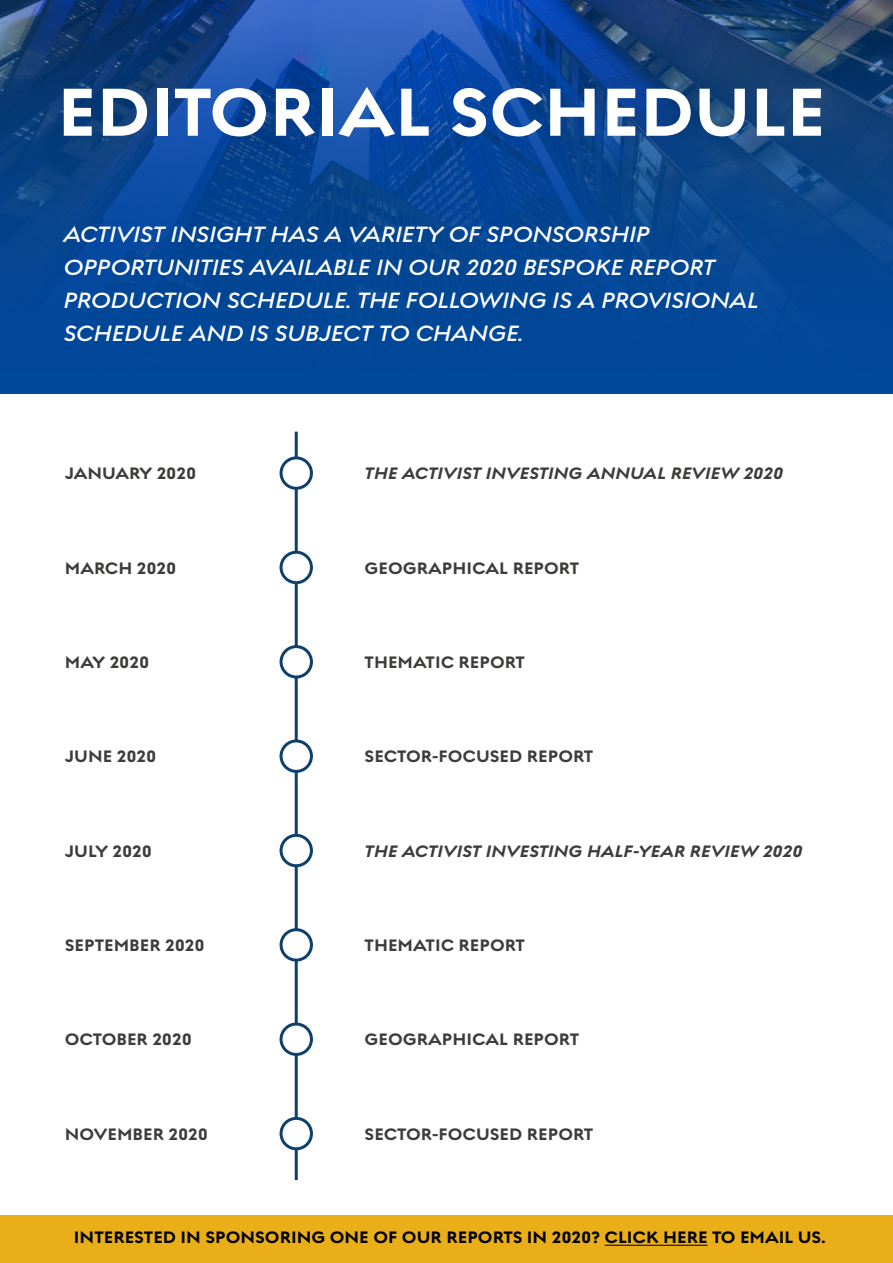
<style>
.page{position:relative;width:893px;height:1263px;background:#fff}
.page>*{position:absolute;margin:0;border:0;box-sizing:border-box;transform-origin:0 0}
.t1{font:700 73.5px "Regulator Nova";color:#fff}
.t2{font:italic 600 24px/33px "Regulator Nova";color:#fff}
.t3{font:700 18px "Regulator Nova";color:#3c3c3b}
.t4{font:italic 700 18px "Regulator Nova";color:#3c3c3b}
.t5{font:700 18px "Regulator Nova";color:#000}
</style>
<div class="page">
<svg style="left:0;top:0;width:893px;height:393px;background:#0a4691"></svg>
<hr style="left:295px;top:432px;width:3px;height:748px;background:#0d416b">
<div style="left:281px;top:458px;width:30px;height:30px;background:#fff;border-radius:50%"></div>
<div style="left:280px;top:456px;width:33px;height:34px;border:3px solid #0d416b;border-radius:50%"></div>
<div style="left:281px;top:552px;width:30px;height:31px;background:#fff;border-radius:50%"></div>
<div style="left:280px;top:551px;width:33px;height:33px;border:3px solid #0d416b;border-radius:50%"></div>
<div style="left:281px;top:647px;width:30px;height:30px;background:#fff;border-radius:50%"></div>
<div style="left:280px;top:645px;width:33px;height:33px;border:3px solid #0d416b;border-radius:50%"></div>
<div style="left:281px;top:741px;width:30px;height:30px;background:#fff;border-radius:50%"></div>
<div style="left:280px;top:739px;width:33px;height:34px;border:3px solid #0d416b;border-radius:50%"></div>
<div style="left:281px;top:835px;width:30px;height:31px;background:#fff;border-radius:50%"></div>
<div style="left:280px;top:834px;width:33px;height:33px;border:3px solid #0d416b;border-radius:50%"></div>
<div style="left:281px;top:930px;width:30px;height:30px;background:#fff;border-radius:50%"></div>
<div style="left:280px;top:928px;width:33px;height:33px;border:3px solid #0d416b;border-radius:50%"></div>
<div style="left:281px;top:1024px;width:30px;height:30px;background:#fff;border-radius:50%"></div>
<div style="left:280px;top:1022px;width:33px;height:34px;border:3px solid #0d416b;border-radius:50%"></div>
<div style="left:281px;top:1118px;width:30px;height:31px;background:#fff;border-radius:50%"></div>
<div style="left:280px;top:1117px;width:33px;height:33px;border:3px solid #0d416b;border-radius:50%"></div>
<div style="left:0;top:1215px;width:893px;height:48px;background:#eaaf18"></div>
<hr style="left:605px;top:1245px;width:103px;height:1px;background:#000">
<h1 class="t1" style="left:57px;top:68px;width:770px">EDITORIAL SCHEDULE</h1>
<h2 class="t2" style="left:64px;top:217px;width:696px">ACTIVIST INSIGHT HAS A VARIETY OF SPONSORSHIP OPPORTUNITIES AVAILABLE IN OUR 2020 BESPOKE REPORT PRODUCTION SCHEDULE. THE FOLLOWING IS A PROVISIONAL SCHEDULE AND IS SUBJECT TO CHANGE.</h2>
<p class="t3" style="left:65px;top:463px;width:133px">JANUARY 2020</p>
<p class="t4" style="left:365px;top:463px;width:420px">THE ACTIVIST INVESTING ANNUAL REVIEW 2020</p>
<p class="t3" style="left:65px;top:557px;width:113px">MARCH 2020</p>
<p class="t3" style="left:365px;top:557px;width:216px">GEOGRAPHICAL REPORT</p>
<p class="t3" style="left:65px;top:651px;width:86px">MAY 2020</p>
<p class="t3" style="left:365px;top:651px;width:162px">THEMATIC REPORT</p>
<p class="t3" style="left:65px;top:746px;width:93px">JUNE 2020</p>
<p class="t3" style="left:365px;top:746px;width:230px">SECTOR-FOCUSED REPORT</p>
<p class="t3" style="left:65px;top:840px;width:89px">JULY 2020</p>
<p class="t4" style="left:365px;top:840px;width:439px">THE ACTIVIST INVESTING HALF-YEAR REVIEW 2020</p>
<p class="t3" style="left:65px;top:934px;width:141px">SEPTEMBER 2020</p>
<p class="t3" style="left:365px;top:934px;width:162px">THEMATIC REPORT</p>
<p class="t3" style="left:65px;top:1029px;width:129px">OCTOBER 2020</p>
<p class="t3" style="left:365px;top:1029px;width:216px">GEOGRAPHICAL REPORT</p>
<p class="t3" style="left:65px;top:1123px;width:145px">NOVEMBER 2020</p>
<p class="t3" style="left:365px;top:1123px;width:230px">SECTOR-FOCUSED REPORT</p>
<p class="t5" style="left:74px;top:1227px;width:753px">INTERESTED IN SPONSORING ONE OF OUR REPORTS IN 2020? CLICK HERE TO EMAIL US.</p>
</div>
